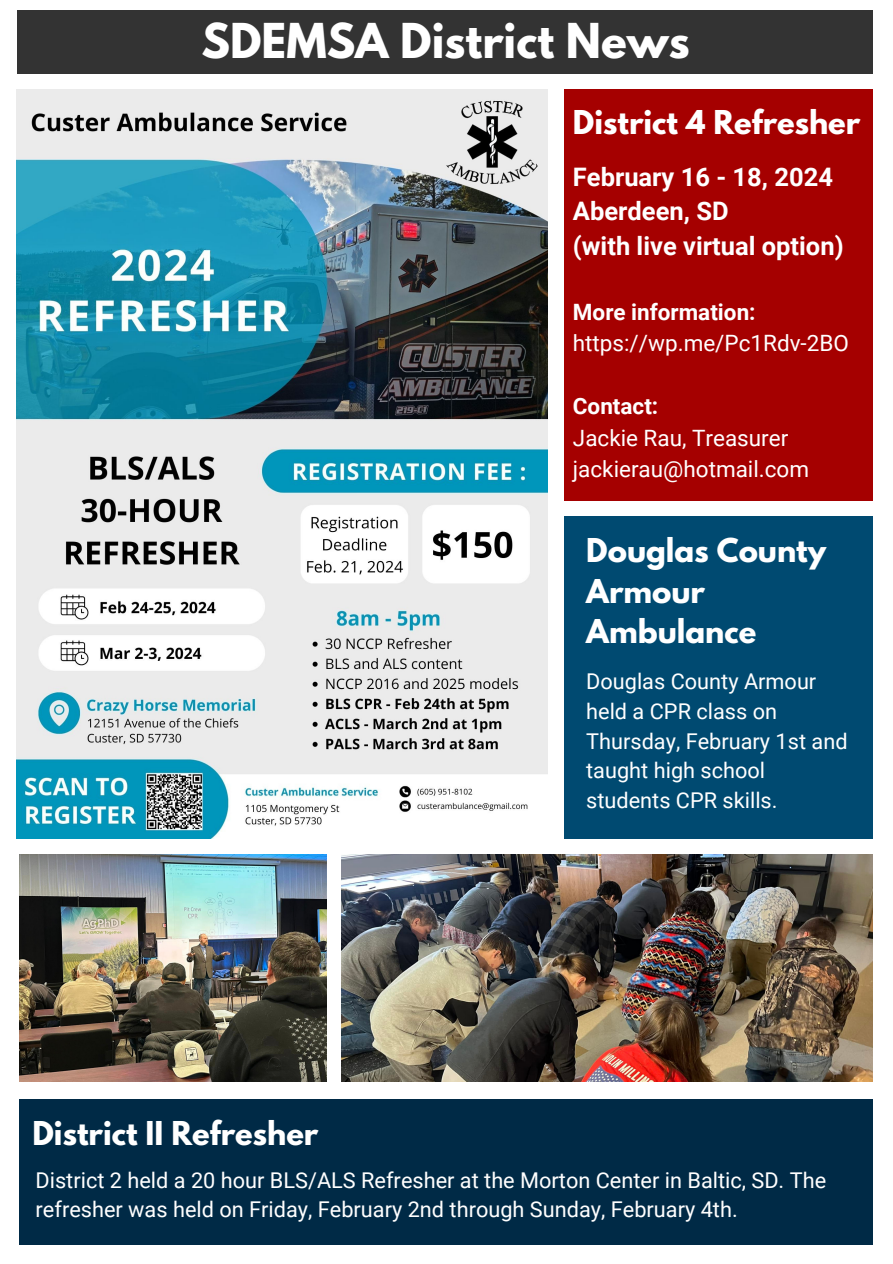
<style>
.page{position:relative;width:893px;height:1264px;background:#fff}
.page>*{position:absolute;margin:0;border:0;box-sizing:border-box;transform-origin:0 0}
.t1{font:700 42.6px "League Spartan";color:#fff}
.t2{font:700 29.1px/40.5px "League Spartan";color:#fff}
.t3{font:700 25.5px/34.8px "Roboto";color:#fff}
.t4{font:22.5px "Roboto";color:#fff}
.t5{font:700 22.5px "Roboto";color:#fff}
.t6{font:21.75px/29.7px "Roboto";color:#fff}
</style>
<div class="page">
<div style="left:17px;top:11px;width:855px;height:63px;background:#333"></div>
<img style="left:17px;top:89px;width:530px;height:750px">
<div style="left:19px;top:1099px;width:853px;height:145px;background:#002a46"></div>
<img style="left:19px;top:854px;width:307px;height:227px">
<div style="left:564px;top:89px;width:309px;height:411px;background:#a50000"></div>
<img style="left:342px;top:854px;width:530px;height:227px">
<div style="left:564px;top:516px;width:309px;height:322px;background:#004a71"></div>
<h3 class="t1" style="left:201px;top:20px;width:489px">SDEMSA District News</h3>
<p class="t2" style="left:573px;top:106px;width:289px">District 4 Refresher</p>
<p class="t3" style="left:573px;top:159px;width:272px">February 16 - 18, 2024<br>Aberdeen, SD<br>(with live virtual option)</p>
<p class="t5" style="left:573px;top:299px;width:184px">More information:</p>
<h2 class="t4" style="left:573px;top:330px;width:277px">https://wp.me/Pc1Rdv-2BO</h2>
<p class="t5" style="left:573px;top:393px;width:87px">Contact:</p>
<p class="t4" style="left:573px;top:425px;width:217px">Jackie Rau, Treasurer</p>
<p class="t4" style="left:573px;top:456px;width:238px">jackierau@hotmail.com</p>
<h2 class="t2" style="left:586px;top:534px;width:241px">Douglas County<br>Armour<br>Ambulance</h2>
<p class="t6" style="left:586px;top:667px;width:263px">Douglas County Armour held a CPR class on<br>Thursday, February 1st and taught high school students CPR skills.</p>
<p class="t2" style="left:32px;top:1117px;width:287px">District II Refresher</p>
<p class="t6" style="left:36px;top:1165px;width:792px">District 2 held a 20 hour BLS/ALS Refresher at the Morton Center in Baltic, SD. The refresher was held on Friday, February 2nd through Sunday, February 4th.</p>
</div>
